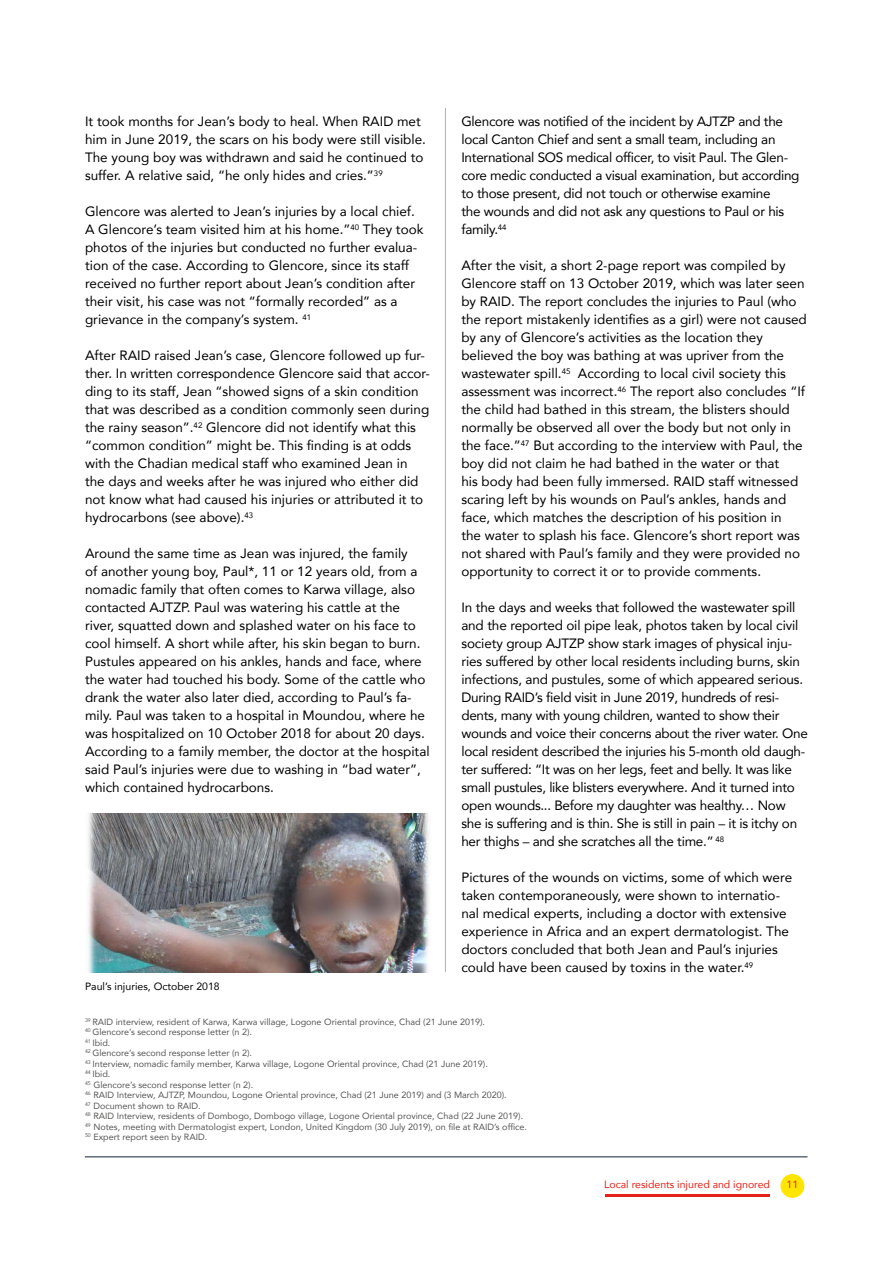
<style>
.page{position:relative;width:893px;height:1263px;background:#fff}
.page>*{position:absolute;margin:0;border:0;box-sizing:border-box;transform-origin:0 0}
.t1{font:13.5px/18px "Avenir";color:#000}
.t2{font:13.5px/18px "Avenir";letter-spacing:-.02em;color:#000}
.t3{font:10.5px "Avenir";color:#e42318}
.t4{font:10.5px "Avenir";color:#000}
.t5{font:9px/10.5px "Avenir";color:#575756}
</style>
<div class="page">
<div style="left:780px;top:1174px;width:24px;height:24px;background:#ffe500;border-radius:50%"></div>
<hr style="left:85px;top:1156px;width:722px;height:1px;background:#102234">
<hr style="left:605px;top:1194px;width:165px;height:3px;background:#e42318">
<img style="left:88px;top:813px;width:341px;height:159px">
<hr style="left:445px;top:108px;width:1px;height:864px;background:#b3b2b2">
<p class="t1" style="left:85px;top:112px;width:342px">It took months for Jean’s body to heal. When RAID met him in June 2019, the scars on his body were still visible.<br>The young boy was withdrawn and said he continued to suffer. A relative said, “he only hides and cries.”<sup>39</sup></p>
<p class="t1" style="left:85px;top:202px;width:340px">Glencore was alerted to Jean’s injuries by a local chief.<br>A Glencore’s team visited him at his home.”<sup>40</sup> They took photos of the injuries but conducted no further evalua&shy;tion of the case. According to Glencore, since its staff received no further report about Jean’s condition after their visit, his case was not “formally recorded” as a grievance in the company’s system. <sup>41</sup></p>
<p class="t1" style="left:85px;top:346px;width:347px">After RAID raised Jean’s case, Glencore followed up fur&shy;ther. In written correspondence Glencore said that accor&shy;ding to its staff, Jean “showed signs of a skin condition that was described as a condition commonly seen during the rainy season”.<sup>42</sup> Glencore did not identify what this “common condition” might be. This finding is at odds with the Chadian medical staff who examined Jean in the days and weeks after he was injured who either did not know what had caused his injuries or attributed it to hydrocarbons (see above).<sup>43</sup></p>
<p class="t1" style="left:85px;top:544px;width:346px">Around the same time as Jean was injured, the family<br>of another young boy, Paul*, 11 or 12 years old, from a nomadic family that often comes to Karwa village, also contacted AJTZP. Paul was watering his cattle at the river, squatted down and splashed water on his face to cool himself. A short while after, his skin began to burn.<br>Pustules appeared on his ankles, hands and face, where the water had touched his body. Some of the cattle who drank the water also later died, according to Paul’s fa&shy;mily. Paul was taken to a hospital in Moundou, where he was hospitalized on 10 October 2018 for about 20 days.<br>According to a family member, the doctor at the hospital said Paul’s injuries were due to washing in “bad water”, which contained hydrocarbons.</p>
<p class="t4" style="left:85px;top:978px;width:136px">Paul’s injuries, October 2018</p>
<p class="t2" style="left:461px;top:112px;width:340px">Glencore was notified of the incident by AJTZP and the local Canton Chief and sent a small team, including an International SOS medical officer, to visit Paul. The Glen&shy;core medic conducted a visual examination, but according to those present, did not touch or otherwise examine<br>the wounds and did not ask any questions to Paul or his family.<sup>44</sup></p>
<p class="t1" style="left:461px;top:256px;width:347px">After the visit, a short 2-page report was compiled by Glencore staff on 13 October 2019, which was later seen by RAID. The report concludes the injuries to Paul (who the report mistakenly identifies as a girl) were not caused by any of Glencore’s activities as the location they believed the boy was bathing at was upriver from the wastewater spill.<sup>45</sup> According to local civil society this assessment was incorrect.<sup>46</sup> The report also concludes “If the child had bathed in this stream, the blisters should normally be observed all over the body but not only in the face.”<sup>47</sup> But according to the interview with Paul, the boy did not claim he had bathed in the water or that<br>his body had been fully immersed. RAID staff witnessed scaring left by his wounds on Paul’s ankles, hands and face, which matches the description of his position in<br>the water to splash his face. Glencore’s short report was not shared with Paul’s family and they were provided no opportunity to correct it or to provide comments.</p>
<p class="t2" style="left:461px;top:598px;width:348px">In the days and weeks that followed the wastewater spill and the reported oil pipe leak, photos taken by local civil society group AJTZP show stark images of physical inju&shy;ries suffered by other local residents including burns, skin infections, and pustules, some of which appeared serious.<br>During RAID’s field visit in June 2019, hundreds of resi&shy;dents, many with young children, wanted to show their wounds and voice their concerns about the river water. One local resident described the injuries his 5-month old daugh&shy;ter suffered: “It was on her legs, feet and belly. It was like small pustules, like blisters everywhere. And it turned into open wounds... Before my daughter was healthy… Now she is suffering and is thin. She is still in pain – it is itchy on her thighs – and she scratches all the time.” <sup>48</sup></p>
<p class="t1" style="left:461px;top:868px;width:332px">Pictures of the wounds on victims, some of which were taken contemporaneously, were shown to internatio&shy;nal medical experts, including a doctor with extensive experience in Africa and an expert dermatologist. The doctors concluded that both Jean and Paul’s injuries could have been caused by toxins in the water.<sup>49</sup></p>
<p class="t5" style="left:85px;top:1016px;width:443px"><sup>39</sup> RAID interview, resident of Karwa, Karwa village, Logone Oriental province, Chad (21 June 2019).<br><sup>40</sup> Glencore’s second response letter (n 2).<br><sup>41</sup> Ibid.<br><sup>42</sup> Glencore’s second response letter (n 2).<br><sup>43</sup> Interview, nomadic family member, Karwa village, Logone Oriental province, Chad (21 June 2019).<br><sup>44</sup> Ibid.<br><sup>45</sup> Glencore’s second response letter (n 2).<br><sup>46</sup> RAID Interview, AJTZP, Moundou, Logone Oriental province, Chad (21 June 2019) and (3 March 2020).<br><sup>47</sup> Document shown to RAID.<br><sup>48</sup> RAID Interview, residents of Dombogo, Dombogo village, Logone Oriental province, Chad (22 June 2019).<br><sup>49</sup> Notes, meeting with Dermatologist expert, London, United Kingdom (30 July 2019), on file at RAID’s office.<br><sup>50</sup> Expert report seen by RAID.</p>
<p class="t3" style="left:604px;top:1176px;width:167px">Local residents injured and ignored</p>
<p class="t3" style="left:787px;top:1176px;width:13px">11</p>
</div>
